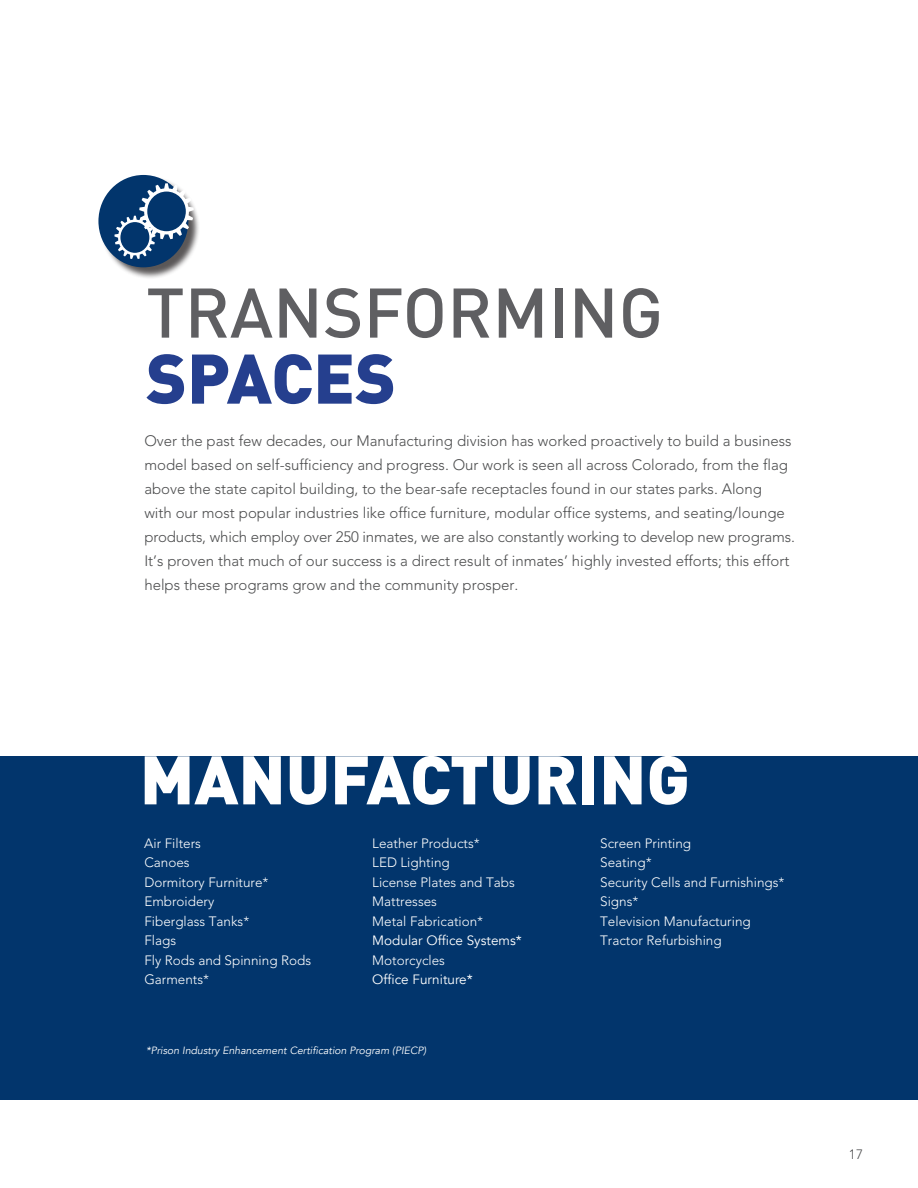
<style>
.page{position:relative;width:918px;height:1188px;background:#fff}
.page>*{position:absolute;margin:0;border:0;box-sizing:border-box;transform-origin:0 0}
.t1{font:500 69px "DIN";color:#5f5f62}
.t2{font:900 69px "DIN";color:#253f8e}
.t3{font:900 67.5px "DIN";color:#fff}
.t4{font:300 15px/24px "Avenir";color:#4b4c4d}
.t5{font:300 13.5px/19.5px "Avenir";color:#fff}
.t6{font:13.5px "Avenir";color:#fff}
.t7{font:300 13.5px "Avenir";color:#4b4c4d}
.t8{font:italic 10.5px "Avenir";color:#fff}
</style>
<div class="page">
<hr style="left:0;top:756px;width:1px;height:343px;background:#02356c">
<div style="left:0;top:757px;width:918px;height:343px;background:#02356c"></div>
<div style="left:100px;top:176px;width:101px;height:103px;background:#231f20;opacity:.75"></div>
<div style="left:98px;top:175px;width:90px;height:92px;background:#02356c;border-radius:50%"></div>
<svg style="left:114px;top:183px;width:80px;height:76px"></svg>
<h1 class="t1" style="left:146px;top:269px;width:519px">TRANSFORMING</h1>
<h1 class="t2" style="left:146px;top:333px;width:251px">SPACES</h1>
<p class="t4" style="left:144px;top:429px;width:652px">Over the past few decades, our Manufacturing division has worked proactively to build a business model based on self-sufficiency and progress. Our work is seen all across Colorado, from the flag above the state capitol building, to the bear-safe receptacles found in our states parks. Along<br>with our most popular industries like office furniture, modular office systems, and seating/lounge products, which employ over 250 inmates, we are also constantly working to develop new programs.<br>It’s proven that much of our success is a direct result of inmates’ highly invested efforts; this effort helps these programs grow and the community prosper.</p>
<h2 class="t3" style="left:140px;top:735px;width:552px">MANUFACTURING</h2>
<p class="t5" style="left:144px;top:833px;width:58px">Air Filters</p>
<p class="t5" style="left:372px;top:833px;width:144px">Leather Products*<br>LED Lighting<br>License Plates and Tabs<br>Mattresses<br>Metal Fabrication*</p>
<p class="t6" style="left:372px;top:932px;width:151px">Modular Office Systems*</p>
<p class="t5" style="left:372px;top:950px;width:74px">Motorcycles</p>
<p class="t6" style="left:372px;top:971px;width:102px">Office Furniture*</p>
<p class="t5" style="left:600px;top:833px;width:186px">Screen Printing<br>Seating*<br>Security Cells and Furnishings*<br>Signs*<br>Television Manufacturing<br>Tractor Refurbishing</p>
<p class="t5" style="left:144px;top:853px;width:168px">Canoes<br>Dormitory Furniture*<br>Embroidery<br>Fiberglass Tanks*<br>Flags<br>Fly Rods and Spinning Rods<br>Garments*</p>
<p class="t8" style="left:146px;top:1044px;width:282px">*Prison Industry Enhancement Certification Program (PIECP)</p>
<p class="t7" style="left:849px;top:1147px;width:16px">17</p>
</div>
